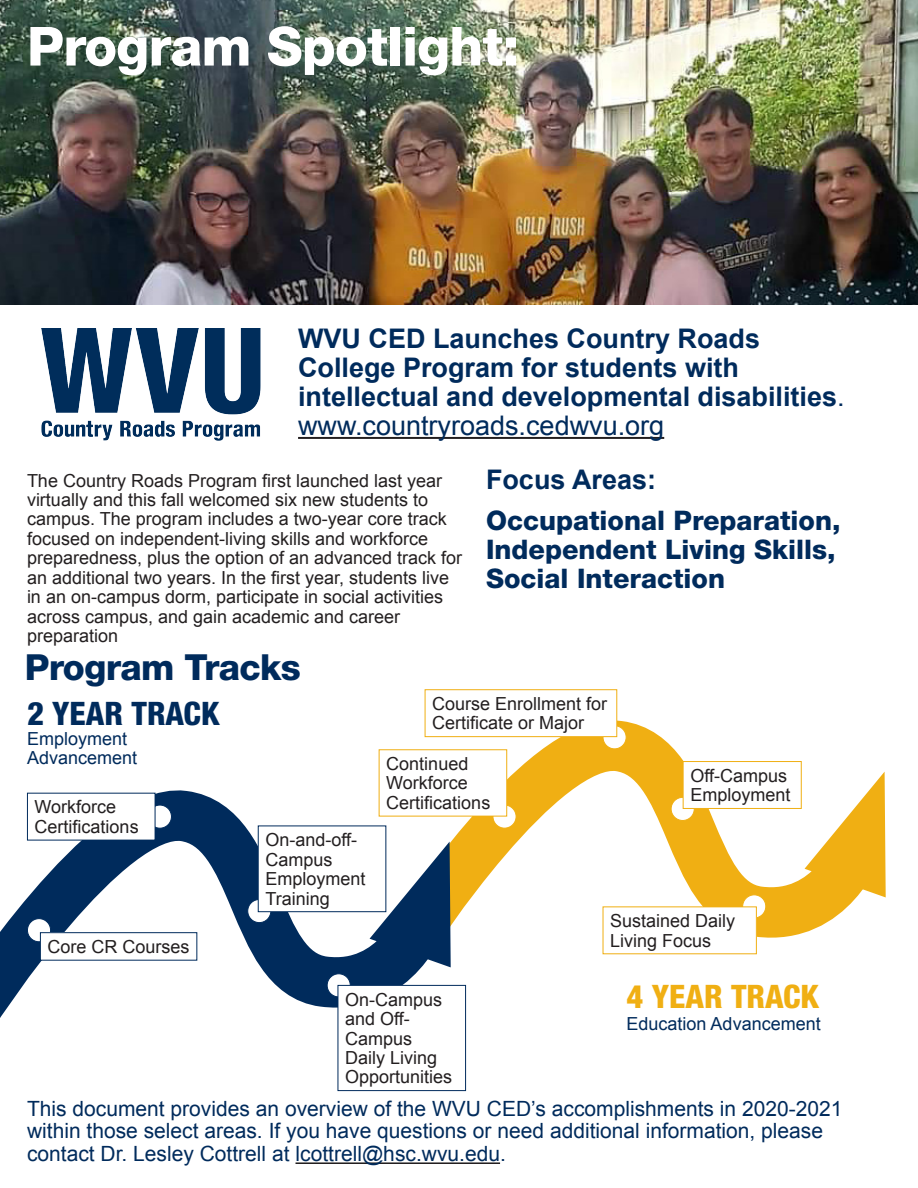
<style>
.page{position:relative;width:918px;height:1188px;background:#fff}
.page>*{position:absolute;margin:0;border:0;box-sizing:border-box;transform-origin:0 0}
.t1{font:800 54px "Helvetica Neue LT Std";letter-spacing:-.015em;color:#fff}
.t2{font:800 36px "Helvetica Neue LT Std";letter-spacing:-.015em;color:#002b5c}
.t3{font:800 condensed 32.4px "Helvetica Neue LT Std";color:#002b5c}
.t4{font:800 condensed 32.4px "Helvetica Neue LT Std";color:#f0af13}
.t5{font:700 27px/29.1px "Arial";color:#002b5c}
.t6{font:800 27px/29.1px "Helvetica Neue LT Std";color:#002b5c}
.t7{font:21px/22.6px "Arial";color:#002b5c}
.t8{font:18px/19.5px "Arial";color:#231f20}
.t9{font:18px/19.4px "Arial";color:#002b5c}
.s1{font-weight:400}
</style>
<div class="page">
<img style="left:0;top:0;width:918px;height:305px">
<img style="left:41px;top:328px;width:220px;height:113px">
<hr style="left:298px;top:437px;width:366px;height:2px;background:#231f20">
<svg style="left:378px;top:712px;width:508px;height:243px"></svg>
<svg style="left:805px;top:772px;width:81px;height:125px"></svg>
<svg style="left:0;top:782px;width:473px;height:277px"></svg>
<svg style="left:370px;top:842px;width:81px;height:125px"></svg>
<hr style="left:296px;top:1162px;width:204px;height:2px;background:#231f20">
<div style="left:27px;top:919px;width:24px;height:23px;background:#fff;border-radius:50%"></div>
<div style="left:27px;top:918px;width:24px;height:24px;border:1px solid #002b5c;border-radius:50%"></div>
<svg style="left:493px;top:805px;width:23px;height:23px"></svg>
<div style="left:493px;top:805px;width:24px;height:24px;border:1px solid #f0af13;border-radius:50%"></div>
<svg style="left:603px;top:726px;width:23px;height:23px"></svg>
<div style="left:603px;top:725px;width:24px;height:24px;border:1px solid #f0af13;border-radius:50%"></div>
<div style="left:671px;top:797px;width:23px;height:23px;background:#fff;border-radius:50%"></div>
<div style="left:671px;top:797px;width:24px;height:24px;border:1px solid #f0af13;border-radius:50%"></div>
<svg style="left:743px;top:895px;width:23px;height:23px"></svg>
<div style="left:742px;top:894px;width:24px;height:24px;border:1px solid #f0af13;border-radius:50%"></div>
<div style="left:148px;top:805px;width:23px;height:23px;background:#fff;border-radius:50%"></div>
<div style="left:148px;top:805px;width:24px;height:24px;border:1px solid #002b5c;border-radius:50%"></div>
<svg style="left:248px;top:899px;width:23px;height:24px"></svg>
<div style="left:247px;top:899px;width:24px;height:24px;border:1px solid #002b5c;border-radius:50%"></div>
<svg style="left:327px;top:974px;width:23px;height:23px"></svg>
<div style="left:327px;top:973px;width:24px;height:24px;border:1px solid #002b5c;border-radius:50%"></div>
<div style="left:40px;top:933px;width:157px;height:27px;background:#fff"></div>
<div style="left:40px;top:932px;width:157px;height:29px;border:1px solid #002b5c"></div>
<div style="left:27px;top:793px;width:128px;height:47px;background:#fff"></div>
<div style="left:27px;top:793px;width:129px;height:48px;border:1px solid #002b5c"></div>
<div style="left:258px;top:826px;width:128px;height:86px;background:#fff"></div>
<div style="left:258px;top:825px;width:128px;height:87px;border:1px solid #002b5c"></div>
<div style="left:338px;top:985px;width:128px;height:106px;background:#fff"></div>
<div style="left:338px;top:985px;width:128px;height:106px;border:1px solid #002b5c"></div>
<div style="left:379px;top:750px;width:128px;height:66px;background:#fff"></div>
<div style="left:425px;top:690px;width:192px;height:47px;background:#fff"></div>
<div style="left:425px;top:689px;width:192px;height:48px;border:1px solid #f0af13"></div>
<div style="left:683px;top:762px;width:118px;height:46px;background:#fff"></div>
<div style="left:683px;top:761px;width:119px;height:48px;border:1px solid #f0af13"></div>
<div style="left:603px;top:907px;width:153px;height:47px;background:#fff"></div>
<p class="t1" style="left:27px;top:14px;width:494px">Program Spotlight:</p>
<p class="t5" style="left:298px;top:325px;width:548px">WVU CED Launches Country Roads College Program for students with intellectual and developmental disabilities<span class="s1">. www.countryroads.cedwvu.org</span></p>
<p class="t5" style="left:486px;top:466px;width:172px">Focus Areas:</p>
<p class="t6" style="left:486px;top:506px;width:356px">Occupational Preparation,<br>Independent Living Skills,<br>Social Interaction</p>
<p class="t8" style="left:27px;top:471px;width:437px">The Country Roads Program first launched last year virtually and this fall welcomed six new students to campus. The program includes a two-year core track focused on independent-living skills and workforce preparedness, plus the option of an advanced track for an additional two years. In the first year, students live in an on-campus dorm, participate in social activities across campus, and gain academic and career preparation</p>
<p class="t2" style="left:25px;top:646px;width:278px">Program Tracks</p>
<p class="t3" style="left:27px;top:693px;width:194px">2 YEAR TRACK</p>
<p class="t9" style="left:27px;top:729px;width:112px">Employment<br>Advancement</p>
<p class="t8" style="left:35px;top:798px;width:106px">Workforce<br>Certifications</p>
<p class="t8" style="left:48px;top:937px;width:144px">Core CR Courses</p>
<p class="t8" style="left:265px;top:830px;width:102px">On-and-off-<br>Campus<br>Employment<br>Training</p>
<p class="t8" style="left:432px;top:694px;width:177px">Course Enrollment for<br>Certificate or Major</p>
<p class="t8" style="left:386px;top:754px;width:106px">Continued<br>Workforce<br>Certifications</p>
<p class="t8" style="left:690px;top:766px;width:102px">Off-Campus<br>Employment</p>
<p class="t8" style="left:610px;top:911px;width:127px">Sustained Daily<br>Living Focus</p>
<p class="t8" style="left:345px;top:990px;width:109px">On-Campus and Off-<br>Campus<br>Daily Living<br>Opportunities</p>
<p class="t4" style="left:627px;top:976px;width:194px">4 YEAR TRACK</p>
<p class="t9" style="left:627px;top:1014px;width:196px">Education Advancement</p>
<p class="t7" style="left:27px;top:1097px;width:817px">This document provides an overview of the WVU CED’s accomplishments in 2020-2021 within those select areas. If you have questions or need additional information, please contact Dr. Lesley Cottrell at lcottrell@hsc.wvu.edu.</p>
</div>
